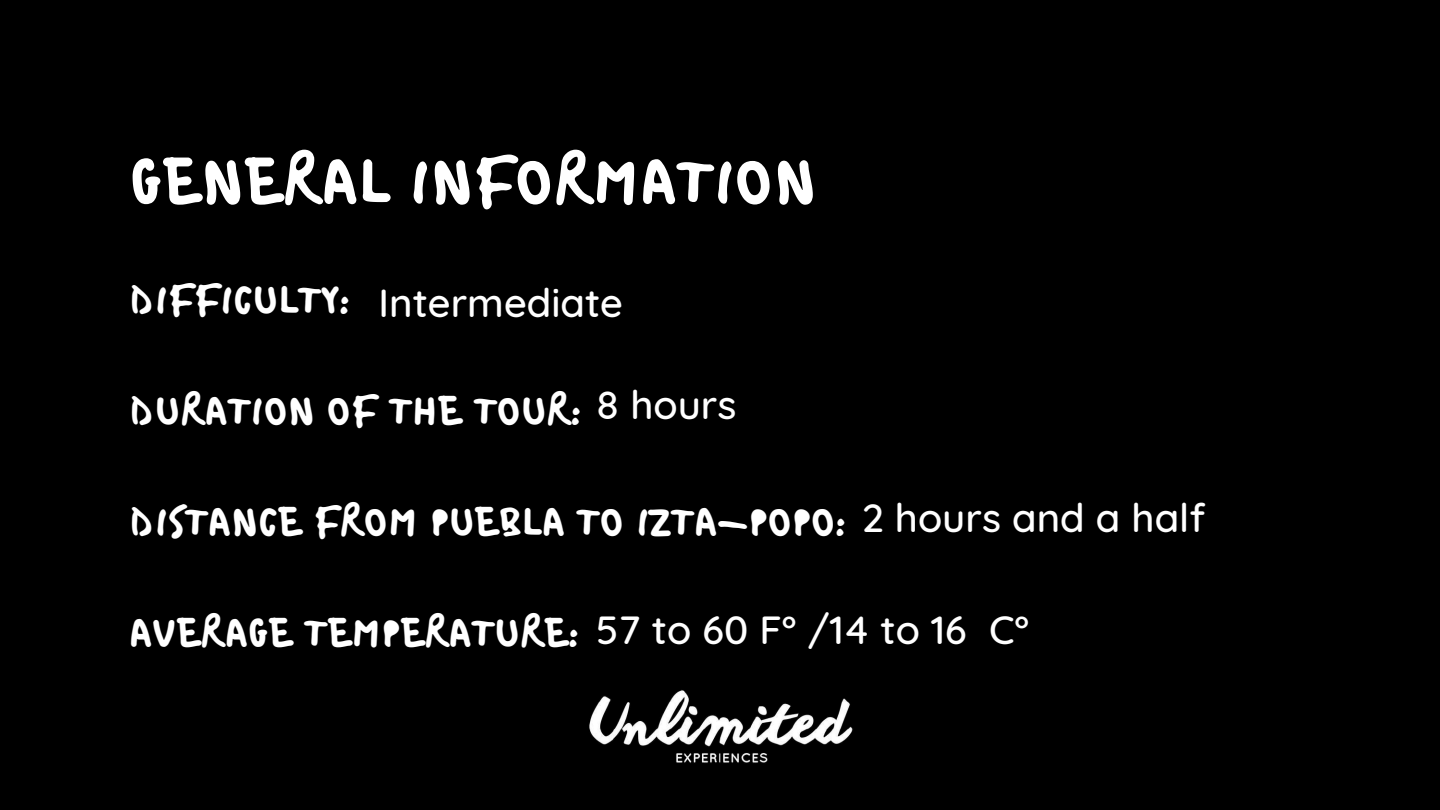
<style>
.page{position:relative;width:1440px;height:810px;background:#000}
.page>*{position:absolute;margin:0;border:0;box-sizing:border-box;transform-origin:0 0}
.t1{font:64px "Bristol";color:#fff}
.t2{font:40px "Bristol";color:#fff}
.t3{font:500 40px "Quicksand";color:#fff}
</style>
<div class="page">
<img style="left:589px;top:690px;width:264px;height:73px">
<h1 class="t1" style="left:129px;top:140px;width:689px">GENERAL INFORMATION</h1>
<p class="t2" style="left:129px;top:274px;width:223px">DIFFICULTY:</p>
<p class="t3" style="left:379px;top:277px;width:246px">Intermediate</p>
<p class="t2" style="left:129px;top:385px;width:454px">DURATION OF THE TOUR:</p>
<p class="t3" style="left:596px;top:379px;width:142px">8 hours</p>
<p class="t2" style="left:129px;top:496px;width:719px">DISTANCE FROM PUEBLA TO IZTA-POPO:</p>
<p class="t3" style="left:862px;top:492px;width:345px">2 hours and a half</p>
<p class="t2" style="left:129px;top:607px;width:452px">AVERAGE TEMPERATURE:</p>
<p class="t3" style="left:596px;top:604px;width:435px">57 to 60 F° /14 to 16 C°</p>
</div>
